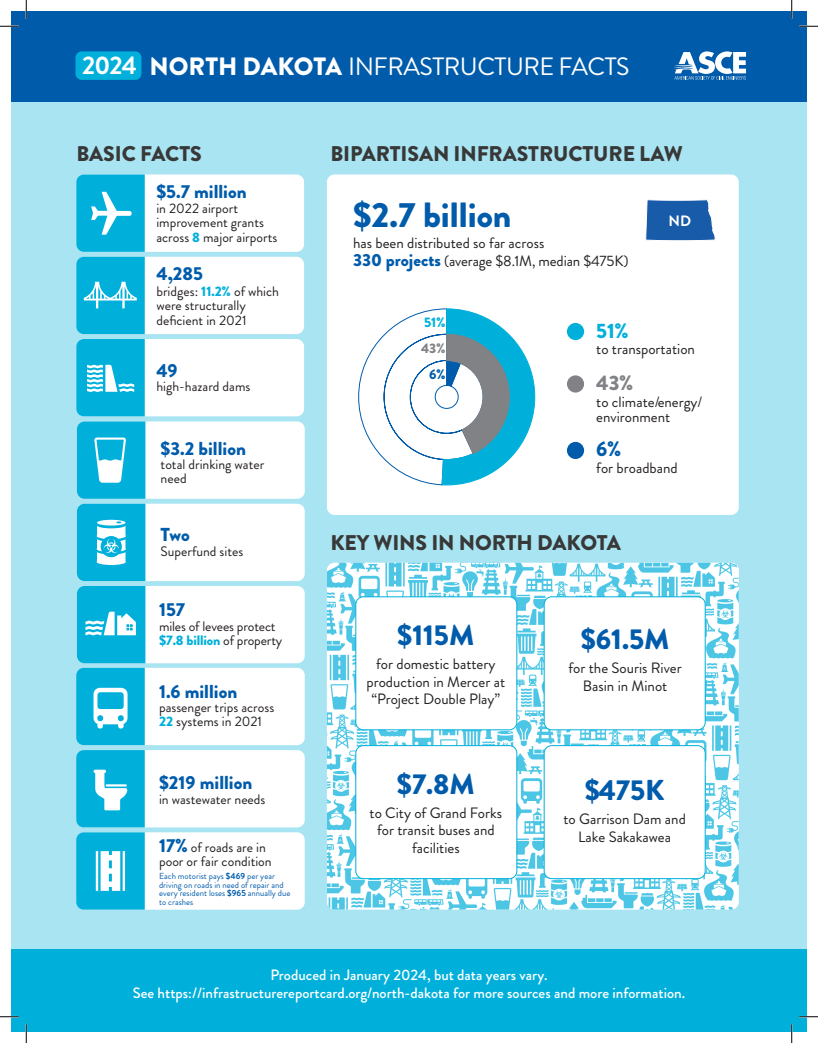
<style>
.page{position:relative;width:818px;height:1043px;background:#fff}
.page>*{position:absolute;margin:0;border:0;box-sizing:border-box;transform-origin:0 0}
.t1{font:900 35px "Brandon Grotesque";color:#005cab}
.t2{font:900 28.75px "Brandon Grotesque";color:#005cab}
.t3{font:700 25.38px "Brandon Grotesque";color:#fff}
.t4{font:25px "Brandon Grotesque";letter-spacing:-.02em;color:#fff}
.t5{font:900 21.25px "Brandon Grotesque";letter-spacing:-.005em;color:#383838}
.t6{font:900 20.88px "Brandon Grotesque";color:#00b0db}
.t7{font:900 20.88px "Brandon Grotesque";color:#808285}
.t8{font:900 20.88px "Brandon Grotesque";color:#005cab}
.t9{font:900 18.75px "Brandon Grotesque";color:#005cab}
.t10{font:15px/17.5px "Brandon Grotesque";color:#231f20;text-align:center}
.t11{font:500 15px "Brandon Grotesque";color:#fff}
.t12{font:700 15px "Brandon Grotesque";color:#fff}
.t13{font:13.75px/14.4px "Brandon Grotesque";color:#241f21}
.t14{font:900 13.75px "Brandon Grotesque";color:#00b0db}
.t15{font:900 13.75px "Brandon Grotesque";color:#808285}
.t16{font:900 13.75px "Brandon Grotesque";color:#005cab}
.t17{font:8.75px/8.8px "Brandon Grotesque";color:#005cab}
.s1{font-weight:900}
.s2{font-weight:900;color:#00b0db}
.s3{font-weight:900;font-size:18.75px;color:#005cab}
.s4{font-weight:700}
.s5{font-weight:900;font-size:17.5px;color:#005cab}
</style>
<div class="page">
<div style="left:11px;top:85px;width:795px;height:946px;background:#a9e4f2"></div>
<div style="left:11px;top:11px;width:795px;height:91px;background:#005cab"></div>
<div style="left:11px;top:949px;width:795px;height:82px;background:#00b0db"></div>
<div style="left:327px;top:174px;width:411px;height:341px;background:#fff;border-radius:8px"></div>
<svg style="left:645px;top:200px;width:70px;height:41px"></svg>
<img style="left:327px;top:563px;width:411px;height:346px">
<div style="left:76px;top:174px;width:228px;height:78px;background:#fff;border-radius:8px"></div>
<div style="left:76px;top:257px;width:228px;height:77px;background:#fff;border-radius:8px"></div>
<div style="left:76px;top:339px;width:228px;height:77px;background:#fff;border-radius:8px"></div>
<div style="left:77px;top:421px;width:228px;height:78px;background:#fff;border-radius:8px"></div>
<div style="left:77px;top:503px;width:228px;height:78px;background:#fff;border-radius:8px"></div>
<div style="left:77px;top:586px;width:228px;height:77px;background:#fff;border-radius:8px"></div>
<div style="left:77px;top:668px;width:228px;height:77px;background:#fff;border-radius:8px"></div>
<div style="left:77px;top:750px;width:228px;height:77px;background:#fff;border-radius:8px"></div>
<div style="left:77px;top:832px;width:228px;height:77px;background:#fff;border-radius:8px"></div>
<svg style="left:674px;top:51px;width:72px;height:29px"></svg>
<svg style="left:76px;top:174px;width:69px;height:735px"></svg>
<div style="left:356px;top:597px;width:161px;height:132px;background:#fff;border-radius:8px"></div>
<div style="left:355px;top:596px;width:162px;height:134px;border:1px solid #00b0db;border-radius:8px"></div>
<div style="left:356px;top:745px;width:161px;height:133px;background:#fff;border-radius:8px"></div>
<div style="left:355px;top:745px;width:162px;height:134px;border:1px solid #00b0db;border-radius:8px"></div>
<div style="left:544px;top:597px;width:161px;height:132px;background:#fff;border-radius:8px"></div>
<div style="left:544px;top:596px;width:161px;height:134px;border:1px solid #00b0db;border-radius:8px"></div>
<div style="left:544px;top:745px;width:161px;height:133px;background:#fff;border-radius:8px"></div>
<div style="left:544px;top:745px;width:161px;height:134px;border:1px solid #00b0db;border-radius:8px"></div>
<div style="left:75px;top:51px;width:66px;height:29px;background:#00b0db;border-radius:6px"></div>
<div style="left:567px;top:323px;width:17px;height:17px;background:#00b0db;border-radius:50%"></div>
<div style="left:567px;top:375px;width:17px;height:17px;background:#808285;border-radius:50%"></div>
<div style="left:567px;top:442px;width:17px;height:17px;background:#005cab;border-radius:50%"></div>
<svg style="left:358px;top:309px;width:177px;height:176px"></svg>
<svg style="left:0;top:25px;width:19px;height:2px"></svg>
<svg style="left:799px;top:25px;width:19px;height:2px"></svg>
<svg style="left:0;top:1015px;width:19px;height:2px"></svg>
<svg style="left:799px;top:1015px;width:19px;height:2px"></svg>
<svg style="left:25px;top:0;width:2px;height:19px"></svg>
<svg style="left:25px;top:1024px;width:2px;height:18px"></svg>
<svg style="left:790px;top:0;width:2px;height:19px"></svg>
<svg style="left:790px;top:1024px;width:2px;height:18px"></svg>
<p class="t3" style="left:82px;top:48px;width:56px">2024</p>
<p class="t4" style="left:149px;top:49px;width:481px"><span class="s1">NORTH DAKOTA</span> INFRASTRUCTURE FACTS</p>
<p class="t5" style="left:76px;top:139px;width:127px">BASIC FACTS</p>
<p class="t9" style="left:156px;top:178px;width:92px">$5.7 million</p>
<p class="t13" style="left:156px;top:201px;width:122px">in 2022 airport improvement grants across <span class="s2">8</span> major airports</p>
<p class="t9" style="left:156px;top:260px;width:48px">4,285</p>
<p class="t13" style="left:156px;top:284px;width:124px">bridges: <span class="s2">11.2%</span> of which were structurally deficient in 2021</p>
<p class="t9" style="left:156px;top:357px;width:23px">49</p>
<p class="t13" style="left:156px;top:379px;width:95px">high-hazard dams</p>
<p class="t9" style="left:161px;top:435px;width:87px">$3.2 billion</p>
<p class="t13" style="left:161px;top:457px;width:105px">total drinking water need</p>
<p class="t9" style="left:161px;top:521px;width:31px">Two</p>
<p class="t13" style="left:161px;top:544px;width:84px">Superfund sites</p>
<p class="t9" style="left:159px;top:596px;width:28px">157</p>
<p class="t13" style="left:159px;top:619px;width:125px">miles of levees protect <span class="s2">$7.8 billion</span> of property</p>
<p class="t9" style="left:159px;top:677px;width:80px">1.6 million</p>
<p class="t13" style="left:159px;top:700px;width:117px">passenger trips across<br><span class="s2">22</span> systems in 2021</p>
<p class="t9" style="left:159px;top:769px;width:95px">$219 million</p>
<p class="t13" style="left:159px;top:792px;width:108px">in wastewater needs</p>
<p class="t13" style="left:159px;top:840px;width:114px"><span class="s3">17%</span> of roads are in poor or fair condition</p>
<p class="t17" style="left:159px;top:871px;width:133px">Each motorist pays <span class="s4">$469</span> per year driving on roads in need of repair and every resident loses <span class="s4">$965</span> annually due to crashes</p>
<p class="t5" style="left:330px;top:139px;width:354px">BIPARTISAN INFRASTRUCTURE LAW</p>
<p class="t1" style="left:353px;top:190px;width:160px">$2.7 billion</p>
<p class="t10" style="left:353px;top:234px;width:193px">has been distributed so far across</p>
<p class="t10" style="left:353px;top:253px;width:277px"><span class="s5">330 projects</span> (average $8.1M, median $475K)</p>
<p class="t12" style="left:668px;top:210px;width:24px">ND</p>
<p class="t14" style="left:424px;top:312px;width:23px">51%</p>
<p class="t15" style="left:421px;top:339px;width:26px">43%</p>
<p class="t16" style="left:429px;top:365px;width:18px">6%</p>
<p class="t6" style="left:596px;top:315px;width:34px">51%</p>
<p class="t10" style="left:596px;top:341px;width:100px">to transportation</p>
<p class="t7" style="left:596px;top:368px;width:39px">43%</p>
<p class="t10" style="left:596px;top:394px;width:107px;line-height:15px;text-align:left">to climate/energy/ environment</p>
<p class="t8" style="left:596px;top:434px;width:26px">6%</p>
<p class="t10" style="left:596px;top:459px;width:83px">for broadband</p>
<p class="t5" style="left:330px;top:527px;width:292px">KEY WINS IN NORTH DAKOTA</p>
<p class="t2" style="left:397px;top:615px;width:79px">$115M</p>
<p class="t10" style="left:366px;top:655px;width:140px">for domestic battery production in Mercer at “Project Double Play”</p>
<p class="t2" style="left:397px;top:763px;width:79px">$7.8M</p>
<p class="t10" style="left:369px;top:804px;width:134px">to City of Grand Forks for transit buses and facilities</p>
<p class="t2" style="left:580px;top:619px;width:90px">$61.5M</p>
<p class="t10" style="left:568px;top:659px;width:115px">for the Souris River<br>Basin in Minot</p>
<p class="t2" style="left:584px;top:769px;width:81px">$475K</p>
<p class="t10" style="left:563px;top:810px;width:124px">to Garrison Dam and<br>Lake Sakakawea</p>
<p class="t11" style="left:270px;top:964px;width:279px">Produced in January 2024, but data years vary.</p>
<p class="t11" style="left:133px;top:982px;width:554px">See https://infrastructurereportcard.org/north-dakota for more sources and more information.</p>
</div>
